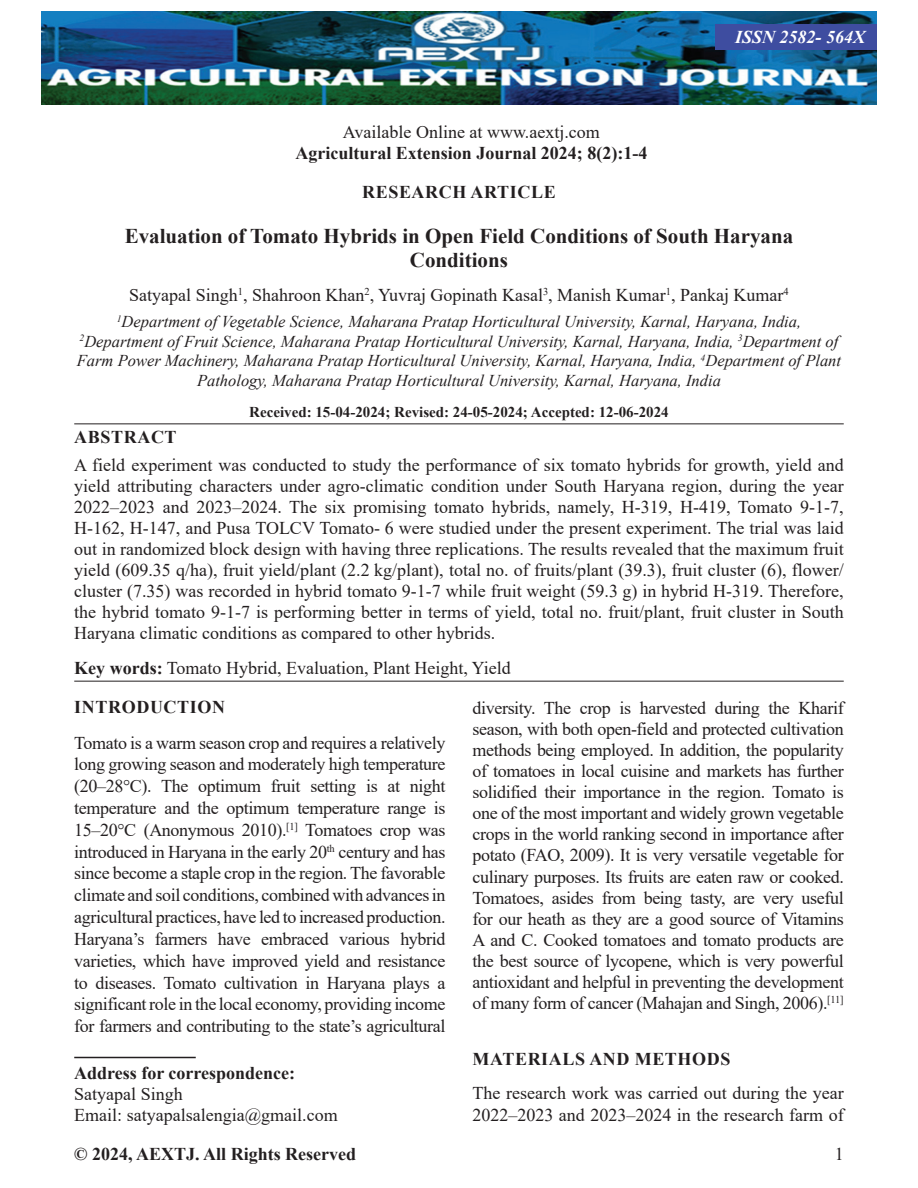
<style>
.page{position:relative;width:918px;height:1188px;background:#fff}
.page>*{position:absolute;margin:0;border:0;box-sizing:border-box;transform-origin:0 0}
.AT{font:700 21px/24px "Times New Roman";color:#231f20;text-align:center}
.TX{font:18px/21.1px "Times New Roman";letter-spacing:-.02em;color:#231f20;text-align:justify}
.ABS{font:18px/21px "Times New Roman";color:#231f20;text-align:justify}
.TX-2{font:18px/21.1px "Times New Roman";color:#231f20}
.AU{font:18px "Times New Roman";color:#231f20}
.ADD{font:18px/21px "Times New Roman";color:#231f20}
.KWD{font:18px "Times New Roman";color:#231f20}
.JUN_NAME{font:700 18px "Times New Roman";color:#231f20}
.JUN_NAME-2{font:700 18px "Times New Roman";letter-spacing:.035em;color:#231f20}
.WEB{font:18px "Times New Roman";color:#231f20}
.JFOOTER{font:700 18px "Times New Roman";color:#231f20}
.AH{font:700 18px "Times New Roman";letter-spacing:.035em;color:#231f20}
.ISSN_NUM{font:italic 700 18px "Times New Roman";color:#fff}
.ABSH{font:700 18px "Times New Roman";letter-spacing:.035em;color:#231f20}
.JFOOTER-2{font:18px "Times New Roman";color:#231f20}
.AFF{font:italic 16.5px/19.5px "Times New Roman";color:#231f20;text-align:center}
.HIS{font:700 15px "Times New Roman";color:#231f20}
.s1{font-weight:700}
</style>
<div class="page">
<hr style="left:74px;top:423px;width:770px;height:1px;background:#231f20">
<hr style="left:74px;top:681px;width:770px;height:1px;background:#231f20">
<hr style="left:74px;top:1057px;width:122px;height:1px;background:#231f20">
<img style="left:42px;top:11px;width:834px;height:94px">
<div style="left:715px;top:24px;width:161px;height:25px;background:#3e4da0"></div>
<p class="WEB" style="left:343px;top:119px;width:258px">Available Online at www.aextj.com</p>
<p class="JUN_NAME" style="left:295px;top:140px;width:353px">Agricultural Extension Journal 2024; 8(2):1-4</p>
<p class="ISSN_NUM" style="left:735px;top:24px;width:132px">ISSN 2582- 564X</p>
<p class="AH" style="left:362px;top:179px;width:195px">RESEARCH ARTICLE</p>
<p class="AT" style="left:125px;top:223px;width:670px">Evaluation of Tomato Hybrids in Open Field Conditions of South Haryana<br>Conditions</p>
<p class="AU" style="left:129px;top:283px;width:661px">Satyapal Singh<sup>1</sup>, Shahroon Khan<sup>2</sup>, Yuvraj Gopinath Kasal<sup>3</sup>, Manish Kumar<sup>1</sup>, Pankaj Kumar<sup>4</sup></p>
<p class="AFF" style="left:77px;top:312px;width:766px"><sup>1</sup>Department of Vegetable Science, Maharana Pratap Horticultural University, Karnal, Haryana, India, <sup>2</sup>Department of Fruit Science, Maharana Pratap Horticultural University, Karnal, Haryana, India, <sup>3</sup>Department of Farm Power Machinery, Maharana Pratap Horticultural University, Karnal, Haryana, India, <sup>4</sup>Department of Plant Pathology, Maharana Pratap Horticultural University, Karnal, Haryana, India</p>
<p class="HIS" style="left:249px;top:402px;width:421px">Received: 15-04-2024; Revised: 24-05-2024; Accepted: 12-06-2024</p>
<p class="ABSH" style="left:74px;top:424px;width:104px">ABSTRACT</p>
<p class="ABS" style="left:74px;top:454px;width:771px">A field experiment was conducted to study the performance of six tomato hybrids for growth, yield and yield attributing characters under agro-climatic condition under South Haryana region, during the year 2022–2023 and 2023–2024. The six promising tomato hybrids, namely, H-319, H-419, Tomato 9-1-7, H-162, H-147, and Pusa TOLCV Tomato- 6 were studied under the present experiment. The trial was laid out in randomized block design with having three replications. The results revealed that the maximum fruit yield (609.35 q/ha), fruit yield/plant (2.2 kg/plant), total no. of fruits/plant (39.3), fruit cluster (6), flower/ cluster (7.35) was recorded in hybrid tomato 9-1-7 while fruit weight (59.3 g) in hybrid H-319. Therefore, the hybrid tomato 9-1-7 is performing better in terms of yield, total no. fruit/plant, fruit cluster in South Haryana climatic conditions as compared to other hybrids.</p>
<p class="KWD" style="left:74px;top:655px;width:438px"><span class="s1">Key words:</span> Tomato Hybrid, Evaluation, Plant Height, Yield</p>
<h1 class="JUN_NAME-2" style="left:74px;top:694px;width:152px">INTRODUCTION</h1>
<p class="TX" style="left:74px;top:731px;width:373px;line-height:21.8px">Tomato is a warm season crop and requires a relatively long growing season and moderately high temperature (20–28°C). The optimum fruit setting is at night temperature and the optimum temperature range is 15–20°C (Anonymous 2010).<sup>[1]</sup> Tomatoes crop was introduced in Haryana in the early 20<sup>th</sup> century and has since become a staple crop in the region. The favorable climate and soil conditions, combined with advances in agricultural practices, have led to increased production.<br>Haryana’s farmers have embraced various hybrid varieties, which have improved yield and resistance to diseases. Tomato cultivation in Haryana plays a significant role in the local economy, providing income for farmers and contributing to the state’s agricultural</p>
<p class="ADD" style="left:74px;top:1061px;width:265px"><span class="s1">Address for correspondence:<br></span>Satyapal Singh<br>Email: satyapalsalengia@gmail.com</p>
<p class="TX" style="left:472px;top:696px;width:373px">diversity. The crop is harvested during the Kharif season, with both open-field and protected cultivation methods being employed. In addition, the popularity of tomatoes in local cuisine and markets has further solidified their importance in the region. Tomato is one of the most important and widely grown vegetable crops in the world ranking second in importance after potato (FAO, 2009). It is very versatile vegetable for culinary purposes. Its fruits are eaten raw or cooked.<br>Tomatoes, asides from being tasty, are very useful for our heath as they are a good source of Vitamins A and C. Cooked tomatoes and tomato products are the best source of lycopene, which is very powerful antioxidant and helpful in preventing the development of many form of cancer (Mahajan and Singh, 2006).<sup>[11]</sup></p>
<h1 class="JUN_NAME-2" style="left:472px;top:1046px;width:260px">MATERIALS AND METHODS</h1>
<p class="TX-2" style="left:472px;top:1082px;width:373px">The research work was carried out during the year<br>2022–2023 and 2023–2024 in the research farm of</p>
<p class="JFOOTER" style="left:74px;top:1141px;width:283px">© 2024, AEXTJ. All Rights Reserved</p>
<p class="JFOOTER-2" style="left:835px;top:1141px;width:10px">1</p>
</div>
